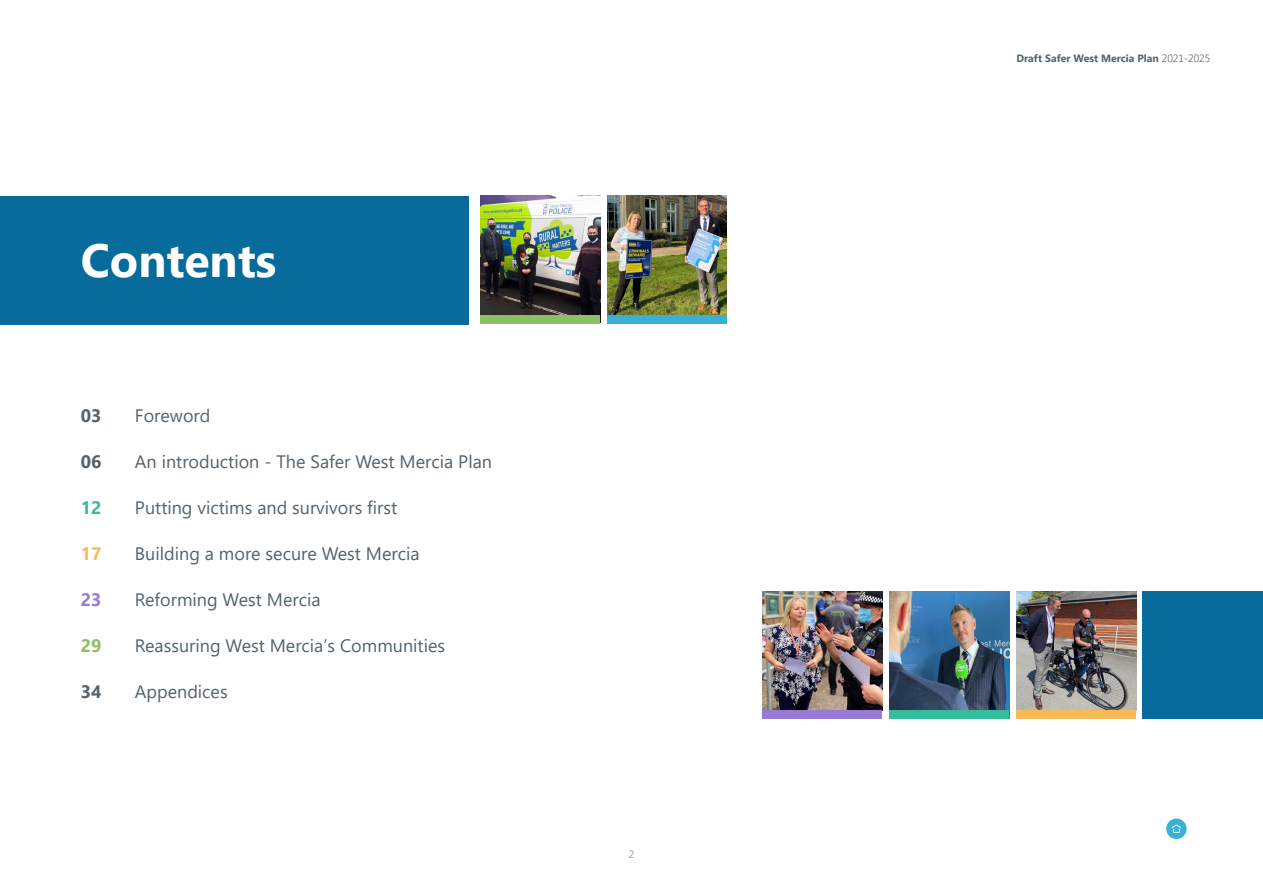
<style>
.page{position:relative;width:1263px;height:893px;background:#fff}
.page>*{position:absolute;margin:0;border:0;box-sizing:border-box;transform-origin:0 0}
.t1{font:700 46.5px "Segoe UI";color:#fff}
.t2{font:18px "Segoe UI";color:#54626a}
.t3{font:700 18px "Segoe UI";color:#54626a}
.t4{font:700 18px "Segoe UI";color:#34bc9d}
.t5{font:700 18px "Segoe UI";color:#f6ba59}
.t6{font:700 18px "Segoe UI";color:#977bd5}
.t7{font:700 18px "Segoe UI";color:#8bc163}
.t8{font:700 10.5px "Segoe UI";color:#54626a}
.t9{font:300 10.5px "Segoe UI";color:#54626a}
.s1{font-weight:300}
</style>
<div class="page">
<div style="left:0;top:196px;width:468px;height:129px;background:#076c9b"></div>
<img style="left:889px;top:591px;width:120px;height:119px">
<img style="left:607px;top:196px;width:120px;height:119px">
<div style="left:1143px;top:591px;width:120px;height:128px;background:#076c9b"></div>
<img style="left:1016px;top:591px;width:120px;height:119px">
<img style="left:763px;top:591px;width:119px;height:119px">
<img style="left:480px;top:196px;width:120px;height:119px">
<div style="left:1016px;top:710px;width:120px;height:9px;background:#f6ba59"></div>
<div style="left:763px;top:710px;width:119px;height:9px;background:#977bd5"></div>
<div style="left:480px;top:315px;width:120px;height:8px;background:#8bc163"></div>
<div style="left:889px;top:710px;width:120px;height:9px;background:#34bc9d"></div>
<div style="left:607px;top:315px;width:120px;height:8px;background:#3bb0d6"></div>
<svg style="left:1166px;top:819px;width:20px;height:20px"></svg>
<h1 class="t1" style="left:81px;top:216px;width:197px">Contents</h1>
<p class="t3" style="left:81px;top:399px;width:22px">03</p>
<p class="t2" style="left:135px;top:399px;width:77px">Foreword</p>
<p class="t3" style="left:81px;top:445px;width:22px">06</p>
<p class="t2" style="left:135px;top:445px;width:359px">An introduction - The Safer West Mercia Plan</p>
<p class="t4" style="left:81px;top:491px;width:22px">12</p>
<p class="t2" style="left:135px;top:491px;width:264px">Putting victims and survivors first</p>
<p class="t5" style="left:81px;top:537px;width:22px">17</p>
<p class="t2" style="left:135px;top:537px;width:286px">Building a more secure West Mercia</p>
<p class="t6" style="left:81px;top:583px;width:22px">23</p>
<p class="t2" style="left:135px;top:583px;width:187px">Reforming West Mercia</p>
<p class="t7" style="left:81px;top:629px;width:22px">29</p>
<p class="t2" style="left:135px;top:629px;width:312px">Reassuring West Mercia’s Communities</p>
<p class="t3" style="left:81px;top:675px;width:22px">34</p>
<p class="t2" style="left:135px;top:675px;width:94px">Appendices</p>
<p class="t9" style="left:629px;top:844px;width:7px">2</p>
<p class="t8" style="left:1016px;top:48px;width:195px">Draft Safer West Mercia Plan <span class="s1">2021-2025</span></p>
</div>
